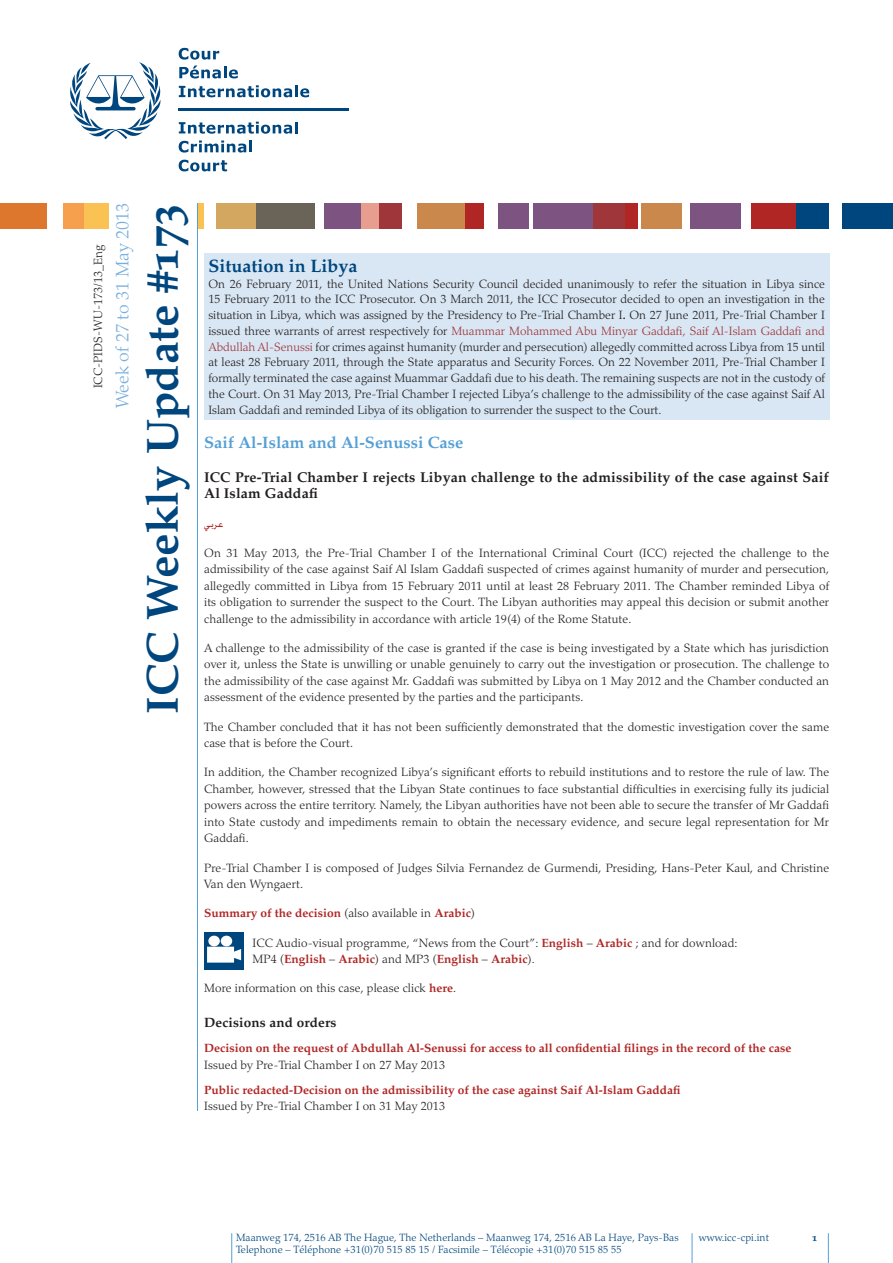
<style>
.page{position:relative;width:893px;height:1263px;background:#fff}
.page>*{position:absolute;margin:0;border:0;box-sizing:border-box;transform-origin:0 0}
.t1{font:45px "Palatino Bold Os F";color:#00467e}
.t2{font:300 18px "Palatino";color:#78afdc}
.t3{font:18px "Palatino Bold Os F";color:#00467e}
.t4{font:16.5px "Palatino Bold Os F";color:#56a0d5}
.t5{font:14.25px/16.5px "Palatino Bold Os F";letter-spacing:.01em;color:#231f20}
.t6{font:13.5px "Palatino Bold Os F";letter-spacing:.01em;color:#231f20}
.t7{font:300 12px/16.5px "Palatino";letter-spacing:.01em;color:#231f20;text-align:justify}
.t8{font:12px "Palatino Bold Os F";color:#b02625}
.t9{font:500 12px "Win Soft Pro";color:#b02625}
.t10{font:300 10.5px "Palatino";letter-spacing:.005em;color:#00467e}
.t11{font:10.5px "Palatino Bold Os F";color:#00467e}
.s1{font-weight:500}
.s2{color:#9e363a}
.s3{font-family:"Palatino";font-weight:300;color:#231f20}
.s4{font-family:"Palatino Bold Os F";font-weight:400;color:#b02625}
</style>
<div class="page">
<svg style="left:70px;top:62px;width:91px;height:77px"></svg>
<hr style="left:179px;top:108px;width:170px;height:2px;background:#00467e">
<svg style="left:179px;top:48px;width:40px;height:12px"></svg>
<svg style="left:179px;top:66px;width:59px;height:12px"></svg>
<svg style="left:179px;top:85px;width:130px;height:12px"></svg>
<svg style="left:179px;top:122px;width:119px;height:12px"></svg>
<svg style="left:179px;top:140px;width:73px;height:13px"></svg>
<svg style="left:179px;top:160px;width:48px;height:11px"></svg>
<hr style="left:231px;top:1233px;width:1px;height:30px;background:#56a0d5">
<hr style="left:692px;top:1233px;width:1px;height:30px;background:#56a0d5">
<hr style="left:828px;top:1233px;width:1px;height:30px;background:#56a0d5">
<div style="left:0;top:203px;width:47px;height:26px;background:#dd772e"></div>
<div style="left:64px;top:203px;width:20px;height:26px;background:#f6a04d"></div>
<div style="left:84px;top:203px;width:24px;height:26px;background:#f9c252"></div>
<div style="left:593px;top:203px;width:35px;height:26px;background:#9e363a"></div>
<div style="left:625px;top:203px;width:13px;height:26px;background:#b02625"></div>
<div style="left:641px;top:203px;width:41px;height:26px;background:#ca884c"></div>
<div style="left:751px;top:203px;width:45px;height:26px;background:#b02625"></div>
<div style="left:216px;top:203px;width:40px;height:26px;background:#d3a75f"></div>
<div style="left:256px;top:203px;width:59px;height:26px;background:#696358"></div>
<div style="left:324px;top:203px;width:39px;height:26px;background:#7d5382"></div>
<div style="left:362px;top:203px;width:18px;height:26px;background:#e89e8e"></div>
<div style="left:379px;top:203px;width:22px;height:26px;background:#9e363a"></div>
<div style="left:417px;top:203px;width:48px;height:26px;background:#ca884c"></div>
<div style="left:465px;top:203px;width:18px;height:26px;background:#b02625"></div>
<div style="left:534px;top:203px;width:59px;height:26px;background:#7d5382"></div>
<div style="left:796px;top:203px;width:33px;height:26px;background:#00467e"></div>
<div style="left:198px;top:203px;width:6px;height:26px;background:#f9c252"></div>
<div style="left:499px;top:203px;width:30px;height:26px;background:#7d5382"></div>
<div style="left:690px;top:203px;width:51px;height:26px;background:#7d5382"></div>
<div style="left:842px;top:203px;width:51px;height:26px;background:#00467e"></div>
<hr style="left:197px;top:203px;width:1px;height:908px;background:#56a0d5">
<div style="left:204px;top:253px;width:625px;height:166px;background:#d9e7f4"></div>
<svg style="left:204px;top:932px;width:40px;height:37px"></svg>
<div style="left:208px;top:936px;width:12px;height:10px;background:#fff;border-radius:50%"></div>
<div style="left:221px;top:936px;width:11px;height:10px;background:#fff;border-radius:50%"></div>
<svg style="left:207px;top:947px;width:34px;height:15px"></svg>
<p class="t7" style="left:90px;top:388px;width:145px;rotate:-90deg">ICC-PIDS-WU-173/13_Eng</p>
<p class="t2" style="left:112px;top:408px;width:207px;rotate:-90deg">Week of 27 to 31 May 2013</p>
<p class="t1" style="left:136px;top:713px;width:512px;rotate:-90deg">ICC Weekly Update #173</p>
<p class="t3" style="left:208px;top:255px;width:150px">Situation in Libya</p>
<p class="t7" style="left:208px;top:276px;width:618px;line-height:15.8px">On 26 February 2011, the United Nations Security Council decided unanimously to refer the situation in Libya since 15 February 2011 to the ICC Prosecutor. On 3 March 2011, the ICC Prosecutor decided to open an investigation in the situation in Libya, which was assigned by the Presidency to Pre-Trial Chamber I<span class="s1">.</span> On 27 June 2011, Pre-Trial Chamber I issued three warrants of arrest respectively for <span class="s2">Muammar Mohammed Abu Minyar Gaddafi, Saif Al-Islam Gaddafi and Abdullah Al-Senussi</span> for crimes against humanity (murder and persecution) allegedly committed across Libya from 15 until at least 28 February 2011, through the State apparatus and Security Forces. On 22 November 2011, Pre-Trial Chamber I formally terminated the case against Muammar Gaddafi due to his death. The remaining suspects are not in the custody of the Court. On 31 May 2013, Pre-Trial Chamber I rejected Libya’s challenge to the admissibility of the case against Saif Al Islam Gaddafi and reminded Libya of its obligation to surrender the suspect to the Court.</p>
<p class="t4" style="left:204px;top:433px;width:261px">Saif Al-Islam and Al-Senussi Case</p>
<p class="t5" style="left:204px;top:469px;width:626px">ICC Pre-Trial Chamber I rejects Libyan challenge to the admissibility of the case against Saif<br>Al Islam Gaddafi</p>
<p class="t9" style="left:204px;top:516px;width:21px">عر بي</p>
<p class="t7" style="left:204px;top:544px;width:627px">On 31 May 2013, the Pre-Trial Chamber I of the International Criminal Court (ICC) rejected the challenge to the admissibility of the case against Saif Al Islam Gaddafi suspected of crimes against humanity of murder and persecution, allegedly committed in Libya from 15 February 2011 until at least 28 February 2011. The Chamber reminded Libya of its obligation to surrender the suspect to the Court. The Libyan authorities may appeal this decision or submit another challenge to the admissibility in accordance with article 19(4) of the Rome Statute.</p>
<p class="t7" style="left:204px;top:640px;width:627px">A challenge to the admissibility of the case is granted if the case is being investigated by a State which has jurisdiction over it, unless the State is unwilling or unable genuinely to carry out the investigation or prosecution. The challenge to the admissibility of the case against Mr. Gaddafi was submitted by Libya on 1 May 2012 and the Chamber conducted an assessment of the evidence presented by the parties and the participants.</p>
<p class="t7" style="left:204px;top:718px;width:626px">The Chamber concluded that it has not been sufficiently demonstrated that the domestic investigation cover the same case that is before the Court.</p>
<p class="t7" style="left:204px;top:764px;width:627px">In addition, the Chamber recognized Libya’s significant efforts to rebuild institutions and to restore the rule of law. The Chamber, however, stressed that the Libyan State continues to face substantial difficulties in exercising fully its judicial powers across the entire territory. Namely, the Libyan authorities have not been able to secure the transfer of Mr Gaddafi into State custody and impediments remain to obtain the necessary evidence, and secure legal representation for Mr Gaddafi.</p>
<p class="t7" style="left:204px;top:859px;width:626px">Pre-Trial Chamber I is composed of Judges Silvia Fernandez de Gurmendi, Presiding, Hans-Peter Kaul, and Christine<br>Van den Wyngaert.</p>
<p class="t8" style="left:204px;top:906px;width:272px">Summary of the decision <span class="s3">(also available in</span> Arabic<span class="s3">)</span></p>
<p class="t7" style="left:252px;top:934px;width:487px">ICC Audio-visual programme, “News from the Court”: <span class="s4">English</span> – <span class="s4">Arabic</span> ; and for download:<br>MP4 (<span class="s4">English</span> – <span class="s4">Arabic</span>) and MP3 (<span class="s4">English</span> – <span class="s4">Arabic</span>).</p>
<p class="t7" style="left:204px;top:980px;width:253px">More information on this case, please click <span class="s4">here</span>.</p>
<p class="t6" style="left:204px;top:1015px;width:134px">Decisions and orders</p>
<p class="t8" style="left:204px;top:1041px;width:589px">Decision on the request of Abdullah Al-Senussi for access to all confidential filings in the record of the case</p>
<p class="t7" style="left:204px;top:1057px;width:242px">Issued by Pre-Trial Chamber I on 27 May 2013</p>
<p class="t8" style="left:204px;top:1083px;width:478px">Public redacted-Decision on the admissibility of the case against Saif Al-Islam Gaddafi</p>
<p class="t7" style="left:204px;top:1098px;width:242px">Issued by Pre-Trial Chamber I on 31 May 2013</p>
<p class="t10" style="left:236px;top:1231px;width:444px">Maanweg 174, 2516 AB The Hague, The Netherlands – Maanweg 174, 2516 AB La Haye, Pays-Bas</p>
<p class="t10" style="left:236px;top:1244px;width:387px">Telephone – Téléphone +31(0)70 515 85 15 / Facsimile – Télécopie +31(0)70 515 85 55</p>
<p class="t10" style="left:699px;top:1231px;width:72px">www.icc-cpi.int</p>
<p class="t11" style="left:812px;top:1231px;width:7px">1</p>
</div>
